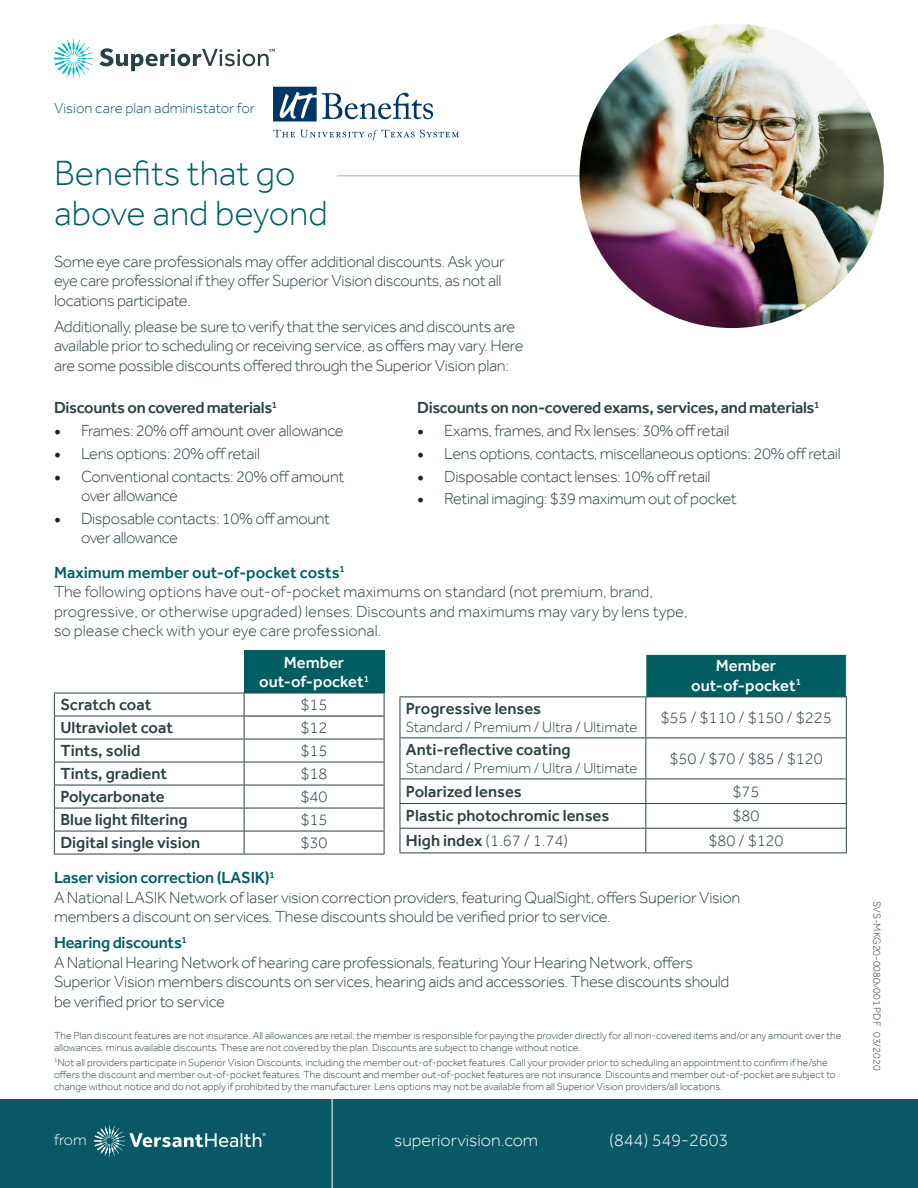
<style>
.page{position:relative;width:918px;height:1188px;background:#fff}
.page>*{position:absolute;margin:0;border:0;box-sizing:border-box;transform-origin:0 0}
.t1{font:300 36px/40.5px "Effra";color:#005e63}
.t2{font:300 18px "Effra";color:#fff}
.t3{font:300 16.5px/19.5px "Effra";letter-spacing:-.02em;color:#2b4144}
.t4{font:300 16.5px/19.5px "Effra";color:#2b4144}
.t5{font:500 16.5px "Effra";color:#2b4144}
.t6{font:500 16.5px "Effra";letter-spacing:-.015em;color:#005e63}
.t7{font:500 16.5px "Effra";letter-spacing:-.02em;color:#2b4144}
.t8{font:500 16.5px/19.5px "Effra";color:#fff;text-align:center}
.t9{font:300 16.05px "Effra";color:#fff}
.t10{font:300 15px "Effra";color:#2b4144}
.t11{font:300 15px "Effra";color:#085965}
.t12{font:300 10.5px/12px "Effra";color:#2b4144}
.s1{font-family:"Minion Pro";font-weight:400;font-size:18px;color:#231f20}
.s2{font-weight:500}
</style>
<div class="page">
<hr style="left:337px;top:175px;width:389px;height:1px;background:#abafae">
<img style="left:579px;top:24px;width:305px;height:304px;border-radius:152px">
<svg style="left:54px;top:39px;width:39px;height:39px"></svg>
<svg style="left:99px;top:48px;width:176px;height:23px"></svg>
<div style="left:244px;top:651px;width:140px;height:42px;background:#005e63"></div>
<svg style="left:55px;top:694px;width:329px;height:160px"></svg>
<hr style="left:244px;top:739px;width:140px;height:1px;background:#2b4144">
<hr style="left:244px;top:762px;width:140px;height:1px;background:#2b4144">
<hr style="left:244px;top:785px;width:140px;height:1px;background:#2b4144">
<hr style="left:244px;top:808px;width:140px;height:1px;background:#2b4144">
<hr style="left:244px;top:831px;width:140px;height:1px;background:#2b4144">
<hr style="left:54px;top:716px;width:190px;height:1px;background:#2b4144">
<hr style="left:54px;top:739px;width:190px;height:1px;background:#2b4144">
<hr style="left:54px;top:762px;width:190px;height:1px;background:#2b4144">
<hr style="left:54px;top:785px;width:190px;height:1px;background:#2b4144">
<hr style="left:54px;top:808px;width:190px;height:1px;background:#2b4144">
<hr style="left:54px;top:831px;width:190px;height:1px;background:#2b4144">
<hr style="left:244px;top:716px;width:140px;height:1px;background:#231f20">
<hr style="left:54px;top:693px;width:190px;height:1px;background:#2b4144">
<hr style="left:244px;top:693px;width:140px;height:1px;background:#2b4144">
<svg style="left:54px;top:693px;width:1px;height:161px"></svg>
<svg style="left:244px;top:693px;width:1px;height:161px"></svg>
<svg style="left:384px;top:693px;width:1px;height:161px"></svg>
<hr style="left:54px;top:854px;width:190px;height:1px;background:#2b4144">
<hr style="left:244px;top:854px;width:140px;height:1px;background:#2b4144">
<div style="left:646px;top:654px;width:200px;height:43px;background:#005e63"></div>
<svg style="left:401px;top:698px;width:445px;height:155px"></svg>
<hr style="left:645px;top:654px;width:202px;height:1px;background:#fff">
<hr style="left:400px;top:697px;width:246px;height:1px;background:#2b4144">
<hr style="left:400px;top:697px;width:1px;height:41px;background:#2b4144">
<hr style="left:646px;top:697px;width:201px;height:1px;background:#2b4144">
<hr style="left:645px;top:697px;width:1px;height:41px;background:#2b4144">
<hr style="left:846px;top:697px;width:1px;height:41px;background:#2b4144">
<hr style="left:400px;top:738px;width:246px;height:1px;background:#2b4144">
<hr style="left:400px;top:738px;width:1px;height:41px;background:#2b4144">
<hr style="left:646px;top:738px;width:201px;height:1px;background:#2b4144">
<hr style="left:645px;top:738px;width:1px;height:41px;background:#2b4144">
<hr style="left:846px;top:738px;width:1px;height:41px;background:#2b4144">
<hr style="left:400px;top:779px;width:246px;height:1px;background:#2b4144">
<hr style="left:646px;top:779px;width:201px;height:1px;background:#2b4144">
<hr style="left:400px;top:803px;width:246px;height:1px;background:#2b4144">
<hr style="left:646px;top:803px;width:201px;height:1px;background:#2b4144">
<hr style="left:400px;top:828px;width:246px;height:1px;background:#2b4144">
<svg style="left:400px;top:779px;width:1px;height:74px"></svg>
<hr style="left:646px;top:828px;width:201px;height:1px;background:#2b4144">
<svg style="left:645px;top:779px;width:1px;height:74px"></svg>
<svg style="left:846px;top:779px;width:1px;height:74px"></svg>
<hr style="left:400px;top:853px;width:246px;height:1px;background:#2b4144">
<hr style="left:646px;top:853px;width:201px;height:1px;background:#2b4144">
<div style="left:0;top:1099px;width:918px;height:89px;background:#085965"></div>
<svg style="left:94px;top:1125px;width:172px;height:32px"></svg>
<hr style="left:332px;top:1094px;width:1px;height:94px;background:#fff">
<svg style="left:273px;top:87px;width:160px;height:35px"></svg>
<svg style="left:273px;top:130px;width:186px;height:10px"></svg>
<p class="t11" style="left:54px;top:99px;width:202px">Vision care plan administator for</p>
<p class="t1" style="left:54px;top:152px;width:275px">Benefits that go above and beyond</p>
<p class="t3" style="left:54px;top:251px;width:452px">Some eye care professionals may offer additional discounts. Ask your eye care professional if they offer Superior Vision discounts, as not all locations participate.</p>
<p class="t3" style="left:54px;top:316px;width:471px">Additionally, please be sure to verify that the services and discounts are available prior to scheduling or receiving service, as offers may vary. Here are some possible discounts offered through the Superior Vision plan:</p>
<p class="t7" style="left:54px;top:398px;width:225px">Discounts on covered materials<sup>1</sup></p>
<p class="t3" style="left:54px;top:421px;width:291px"><span class="s1">•</span> Frames: 20% off amount over allowance</p>
<p class="t3" style="left:54px;top:443px;width:208px"><span class="s1">•</span> Lens options: 20% off retail</p>
<p class="t3" style="left:81px;top:466px;width:265px;text-indent:-27px"><span class="s1">•</span> Conventional contacts: 20% off amount over allowance</p>
<p class="t3" style="left:81px;top:508px;width:251px;text-indent:-27px"><span class="s1">•</span> Disposable contacts: 10% off amount over allowance</p>
<p class="t7" style="left:417px;top:398px;width:404px">Discounts on non-covered exams, services, and materials<sup>1</sup></p>
<p class="t3" style="left:417px;top:421px;width:314px"><span class="s1">•</span> Exams, frames, and Rx lenses: 30% off retail</p>
<p class="t3" style="left:417px;top:443px;width:425px"><span class="s1">•</span> Lens options, contacts, miscellaneous options: 20% off retail</p>
<p class="t3" style="left:417px;top:466px;width:295px"><span class="s1">•</span> Disposable contact lenses: 10% off retail</p>
<p class="t3" style="left:417px;top:489px;width:321px"><span class="s1">•</span> Retinal imaging: $39 maximum out of pocket</p>
<p class="t6" style="left:54px;top:562px;width:292px">Maximum member out-of-pocket costs<sup>1</sup></p>
<p class="t4" style="left:54px;top:582px;width:635px">The following options have out-of-pocket maximums on standard (not premium, brand, progressive, or otherwise upgraded) lenses. Discounts and maximums may vary by lens type, so please check with your eye care professional.</p>
<p class="t8" style="left:259px;top:652px;width:111px">Member out-of-pocket<sup>1</sup></p>
<p class="t5" style="left:60px;top:695px;width:93px">Scratch coat</p>
<p class="t3" style="left:301px;top:695px;width:28px">$15</p>
<p class="t5" style="left:60px;top:718px;width:114px">Ultraviolet coat</p>
<p class="t3" style="left:301px;top:718px;width:28px">$12</p>
<p class="t5" style="left:60px;top:741px;width:81px">Tints, solid</p>
<p class="t3" style="left:301px;top:741px;width:28px">$15</p>
<p class="t5" style="left:60px;top:764px;width:108px">Tints, gradient</p>
<p class="t3" style="left:301px;top:764px;width:28px">$18</p>
<p class="t5" style="left:60px;top:787px;width:106px">Polycarbonate</p>
<p class="t3" style="left:301px;top:787px;width:28px">$40</p>
<p class="t5" style="left:60px;top:810px;width:129px">Blue light filtering</p>
<p class="t3" style="left:301px;top:810px;width:28px">$15</p>
<p class="t5" style="left:60px;top:833px;width:141px">Digital single vision</p>
<p class="t3" style="left:301px;top:833px;width:28px">$30</p>
<p class="t5" style="left:406px;top:699px;width:137px">Progressive lenses</p>
<p class="t10" style="left:406px;top:718px;width:233px">Standard / Premium / Ultra / Ultimate</p>
<p class="t5" style="left:406px;top:740px;width:166px">Anti-reflective coating</p>
<p class="t10" style="left:406px;top:759px;width:233px">Standard / Premium / Ultra / Ultimate</p>
<p class="t8" style="left:691px;top:656px;width:111px">Member out-of-pocket<sup>1</sup></p>
<p class="t4" style="left:660px;top:707px;width:173px">$55 / $110 / $150 / $225</p>
<p class="t3" style="left:669px;top:748px;width:155px">$50 / $70 / $85 / $120</p>
<p class="t5" style="left:406px;top:781px;width:117px">Polarized lenses</p>
<p class="t3" style="left:733px;top:781px;width:28px">$75</p>
<p class="t5" style="left:406px;top:806px;width:205px">Plastic photochromic lenses</p>
<p class="t3" style="left:733px;top:806px;width:28px">$80</p>
<p class="t3" style="left:406px;top:831px;width:164px"><span class="s2">High index</span> (1.67 / 1.74)</p>
<p class="t3" style="left:709px;top:831px;width:77px">$80 / $120</p>
<p class="t6" style="left:54px;top:868px;width:222px">Laser vision correction (LASIK)<sup>1</sup></p>
<p class="t3" style="left:54px;top:887px;width:688px">A National LASIK Network of laser vision correction providers, featuring QualSight, offers Superior Vision members a discount on services. These discounts should be verified prior to service.</p>
<p class="t6" style="left:54px;top:933px;width:134px">Hearing discounts<sup>1</sup></p>
<p class="t3" style="left:54px;top:952px;width:677px">A National Hearing Network of hearing care professionals, featuring Your Hearing Network, offers<br>Superior Vision members discounts on services, hearing aids and accessories. These discounts should be verified prior to service</p>
<p class="t12" style="left:54px;top:1029px;width:789px">The Plan discount features are not insurance. All allowances are retail; the member is responsible for paying the provider directly for all non-covered items and/or any amount over the allowances, minus available discounts. These are not covered by the plan. Discounts are subject to change without notice.</p>
<p class="t12" style="left:54px;top:1056px;width:783px"><sup>1</sup>Not all providers participate in Superior Vision Discounts, including the member out-of-pocket features. Call your provider prior to scheduling an appointment to confirm if he/she offers the discount and member out-of-pocket features. The discount and member out-of-pocket features are not insurance. Discounts and member out-of-pocket are subject to change without notice and do not apply if prohibited by the manufacturer. Lens options may not be available from all Superior Vision providers/all locations.</p>
<p class="t9" style="left:54px;top:1130px;width:34px">from</p>
<p class="t2" style="left:394px;top:1129px;width:146px">superiorvision.com</p>
<p class="t2" style="left:609px;top:1129px;width:121px">(844) 549-2603</p>
<p class="t12" style="left:883px;top:901px;width:171px;rotate:90deg">SVS-MKG20-0080v001 PDF 03/2020</p>
</div>
